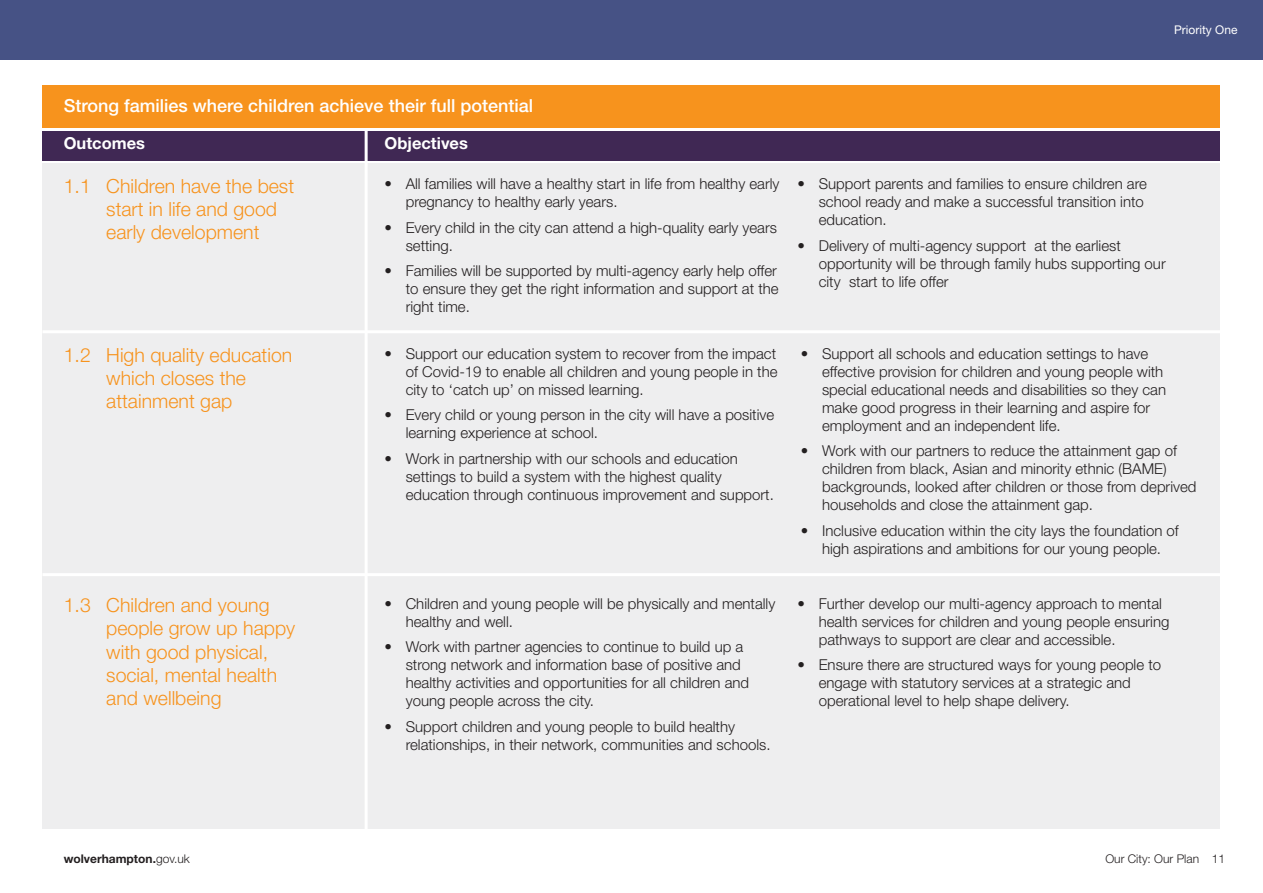
<style>
.page{position:relative;width:1263px;height:893px;background:#fff}
.page>*{position:absolute;margin:0;border:0;box-sizing:border-box;transform-origin:0 0}
.t1{font:300 19.5px/23.2px "Helvetica Neue LT Std";color:#f7931d}
.t2{font:500 18px "Helvetica Neue LT Std";color:#fff}
.t3{font:700 16.5px "Helvetica Neue LT Std";color:#fff}
.t4{font:300 15px/18px "Helvetica Neue LT Std";color:#231f20}
.t5{font:700 12px "Helvetica Neue LT Std";color:#231f20}
.t6{font:12px "Helvetica Neue LT Std";color:#fff}
.t7{font:300 12px "Helvetica Neue LT Std";color:#231f20}
.s1{font-weight:300}
</style>
<div class="page">
<div style="left:0;top:0;width:1263px;height:60px;background:#465285"></div>
<div style="left:43px;top:164px;width:1177px;height:665px;background:#eeeeef"></div>
<div style="left:43px;top:85px;width:1177px;height:43px;background:#f7931d"></div>
<div style="left:43px;top:131px;width:1177px;height:29px;background:#402854"></div>
<hr style="left:43px;top:330px;width:1177px;height:3px;background:#fff">
<hr style="left:365px;top:130px;width:3px;height:705px;background:#fff">
<hr style="left:43px;top:573px;width:1177px;height:3px;background:#fff">
<p class="t6" style="left:1174px;top:25px;width:65px">Priority One</p>
<p class="t6" style="left:1191px;top:25px;width:48px">Our Plan</p>
<p class="t2" style="left:64px;top:99px;width:471px">Strong families where children achieve their full potential</p>
<p class="t3" style="left:64px;top:137px;width:83px">Outcomes</p>
<p class="t3" style="left:384px;top:137px;width:85px">Objectives</p>
<p class="t4" style="left:406px;top:176px;width:375px;text-indent:-21px">• All families will have a healthy start in life from healthy early pregnancy to healthy early years.</p>
<p class="t4" style="left:406px;top:220px;width:373px;text-indent:-21px">• Every child in the city can attend a high-quality early years setting.</p>
<p class="t4" style="left:406px;top:263px;width:374px;text-align:justify;text-indent:-21px">• Families will be supported by multi-agency early help offer to ensure they get the right information and support at the right time.</p>
<p class="t1" style="left:106px;top:176px;width:189px;text-indent:-43px">1.1 Children have the best start in life and good early development</p>
<p class="t1" style="left:106px;top:345px;width:188px;text-indent:-43px">1.2 High quality education which closes the attainment gap</p>
<p class="t4" style="left:406px;top:346px;width:373px;text-align:justify;text-indent:-21px">• Support our education system to recover from the impact of Covid-19 to enable all children and young people in the city to ‘catch up’ on missed learning.</p>
<p class="t4" style="left:406px;top:407px;width:370px;text-indent:-21px">• Every child or young person in the city will have a positive learning experience at school.</p>
<p class="t4" style="left:406px;top:451px;width:370px;text-indent:-21px">• Work in partnership with our schools and education settings to build a system with the highest quality education through continuous improvement and support.</p>
<p class="t1" style="left:106px;top:595px;width:190px;text-indent:-43px">1.3 Children and young people grow up happy with good physical, social, mental health and wellbeing</p>
<p class="t4" style="left:406px;top:596px;width:371px;text-indent:-21px">• Children and young people will be physically and mentally healthy and well.</p>
<p class="t4" style="left:406px;top:640px;width:345px;text-indent:-21px">• Work with partner agencies to continue to build up a strong network and information base of positive and healthy activities and opportunities for all children and young people across the city.</p>
<p class="t4" style="left:406px;top:719px;width:366px;text-indent:-21px">• Support children and young people to build healthy relationships, in their network, communities and schools.</p>
<p class="t4" style="left:819px;top:176px;width:330px;text-indent:-21px">• Support parents and families to ensure children are school ready and make a successful transition into education.</p>
<p class="t4" style="left:819px;top:238px;width:348px;text-indent:-21px">• Delivery of multi-agency support at the earliest opportunity will be through family hubs supporting our city start to life offer</p>
<p class="t4" style="left:822px;top:346px;width:345px;text-indent:-21px">• Support all schools and education settings to have effective provision for children and young people with special educational needs and disabilities so they can make good progress in their learning and aspire for employment and an independent life.</p>
<p class="t4" style="left:822px;top:443px;width:376px;text-indent:-21px">• Work with our partners to reduce the attainment gap of children from black, Asian and minority ethnic (BAME) backgrounds, looked after children or those from deprived households and close the attainment gap.</p>
<p class="t4" style="left:801px;top:523px;width:379px;text-align:center">• Inclusive education within the city lays the foundation of high aspirations and ambitions for our young people.</p>
<p class="t4" style="left:819px;top:596px;width:352px;text-indent:-21px">• Further develop our multi-agency approach to mental health services for children and young people ensuring pathways to support are clear and accessible.</p>
<p class="t4" style="left:819px;top:658px;width:344px;text-indent:-21px">• Ensure there are structured ways for young people to engage with statutory services at a strategic and operational level to help shape delivery.</p>
<p class="t5" style="left:64px;top:855px;width:127px">wolverhampton.<span class="s1">gov.uk</span></p>
<p class="t7" style="left:1105px;top:855px;width:95px">Our City: Our Plan</p>
<p class="t7" style="left:1212px;top:855px;width:15px">11</p>
</div>
